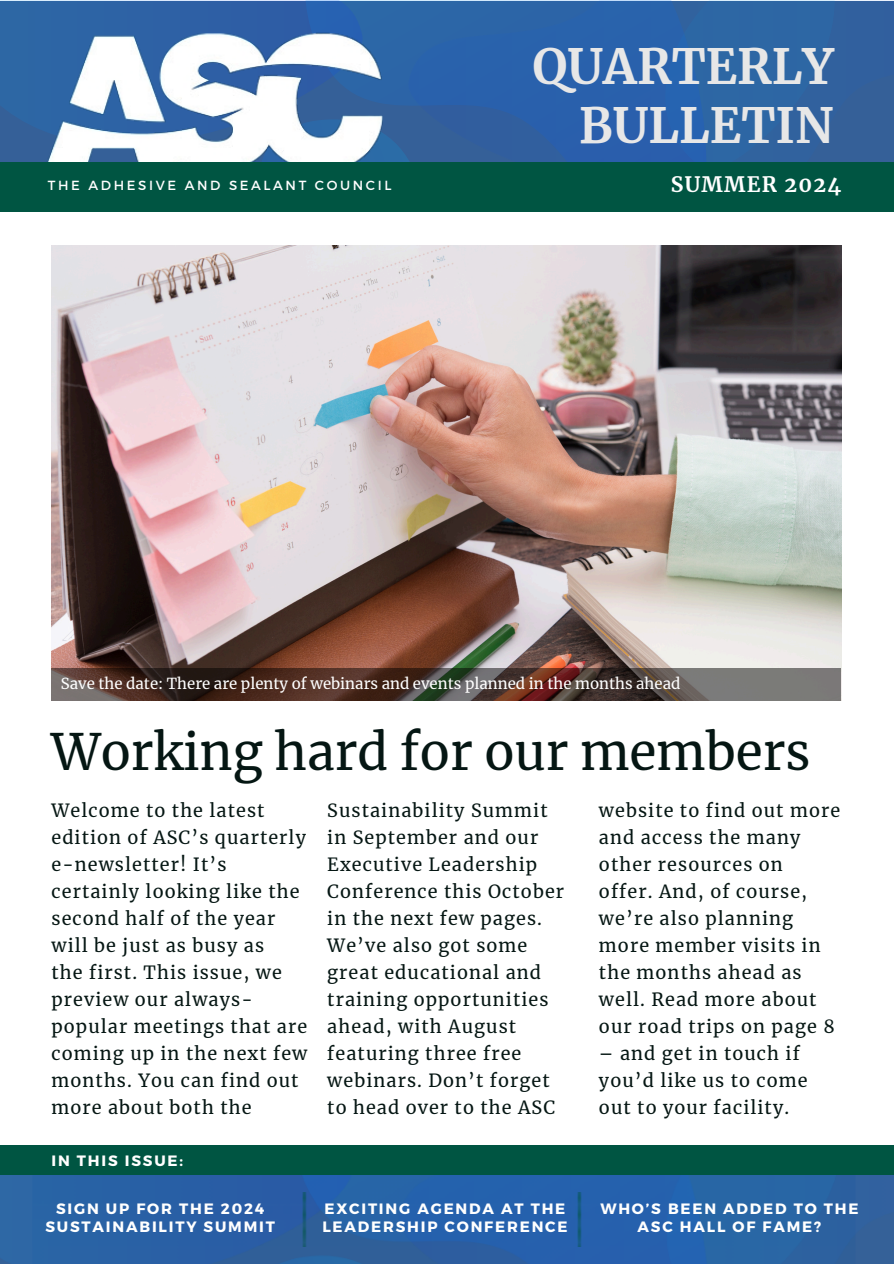
<style>
.page{position:relative;width:894px;height:1264px;background:#fff}
.page>*{position:absolute;margin:0;border:0;box-sizing:border-box;transform-origin:0 0}
.t1{font:49.5px "Merriweather";color:#051613}
.t2{font:700 48px/58.5px "Merriweather";color:#e7e7e7;text-align:right}
.t3{font:700 21px "Merriweather";letter-spacing:.06em;color:#fff}
.t4{font:18px/27px "Merriweather";letter-spacing:.06em;color:#051613}
.t5{font:700 15px/18px "Montserrat";letter-spacing:.12em;color:#fff;text-align:center}
.t6{font:15px "Merriweather";color:#fff}
.t7{font:13.2px "Montserrat";letter-spacing:.195em;color:#fff}
</style>
<div class="page">
<div style="left:0;top:1145px;width:893px;height:47px;background:#005542"></div>
<div style="left:834px;top:0;width:59px;height:162px;background:#31609e"></div>
<svg style="left:782px;top:0;width:52px;height:162px;background:#3064a1"></svg>
<svg style="left:362px;top:0;width:420px;height:162px;background:#2c63a9"></svg>
<svg style="left:0;top:0;width:362px;height:144px;background:#3166a7"></svg>
<svg style="left:399px;top:94px;width:65px;height:68px;background:#325f9c"></svg>
<img style="left:36px;top:27px;width:363px;height:135px">
<img style="left:51px;top:246px;width:790px;height:422px">
<div style="left:0;top:162px;width:893px;height:49px;background:#005542"></div>
<img style="left:0;top:1175px;width:893px;height:88px">
<svg style="left:297px;top:1184px;width:15px;height:8px"></svg>
<svg style="left:297px;top:1192px;width:15px;height:53px"></svg>
<svg style="left:297px;top:1245px;width:15px;height:4px"></svg>
<div style="left:571px;top:1184px;width:16px;height:8px;background:#2561ad"></div>
<svg style="left:571px;top:1192px;width:16px;height:53px"></svg>
<svg style="left:571px;top:1245px;width:16px;height:4px"></svg>
<svg style="left:51px;top:668px;width:790px;height:32px;background:#54423b"></svg>
<h4 class="t2" style="left:532px;top:38px;width:303px">QUARTERLY<br>BULLETIN</h4>
<h1 class="t7" style="left:48px;top:176px;width:345px">THE ADHESIVE AND SEALANT COUNCIL</h1>
<p class="t3" style="left:670px;top:172px;width:172px">SUMMER 2024</p>
<h4 class="t6" style="left:61px;top:673px;width:621px">Save the date: There are plenty of webinars and events planned in the months ahead</h4>
<p class="t1" style="left:51px;top:721px;width:760px">Working hard for our members</p>
<p class="t4" style="left:51px;top:797px;width:257px">Welcome to the latest edition of ASC’s quarterly e-newsletter! It’s certainly looking like the second half of the year will be just as busy as<br>the first. This issue, we preview our always&shy;popular meetings that are coming up in the next few months. You can find out more about both the</p>
<p class="t4" style="left:327px;top:797px;width:238px">Sustainability Summit in September and our<br>Executive Leadership<br>Conference this October in the next few pages.<br>We’ve also got some great educational and training opportunities ahead, with August featuring three free webinars. Don’t forget to head over to the ASC</p>
<p class="t4" style="left:598px;top:797px;width:243px">website to find out more and access the many other resources on offer. And, of course, we’re also planning more member visits in the months ahead as well. Read more about our road trips on page 8</p>
<p class="t4" style="left:598px;top:1040px;width:210px">– and get in touch if you’d like us to come out to your facility.</p>
<h3 class="t5" style="left:51px;top:1150px;width:133px">IN THIS ISSUE:</h3>
<h6 class="t5" style="left:45px;top:1198px;width:231px">SIGN UP FOR THE 2024<br>SUSTAINABILITY SUMMIT</h6>
<h2 class="t5" style="left:600px;top:1198px;width:260px">WHO’S BEEN ADDED TO THE<br>ASC HALL OF FAME?</h2>
<h4 class="t5" style="left:322px;top:1198px;width:247px;text-align:left">EXCITING AGENDA AT THE<br>LEADERSHIP CONFERENCE</h4>
</div>
